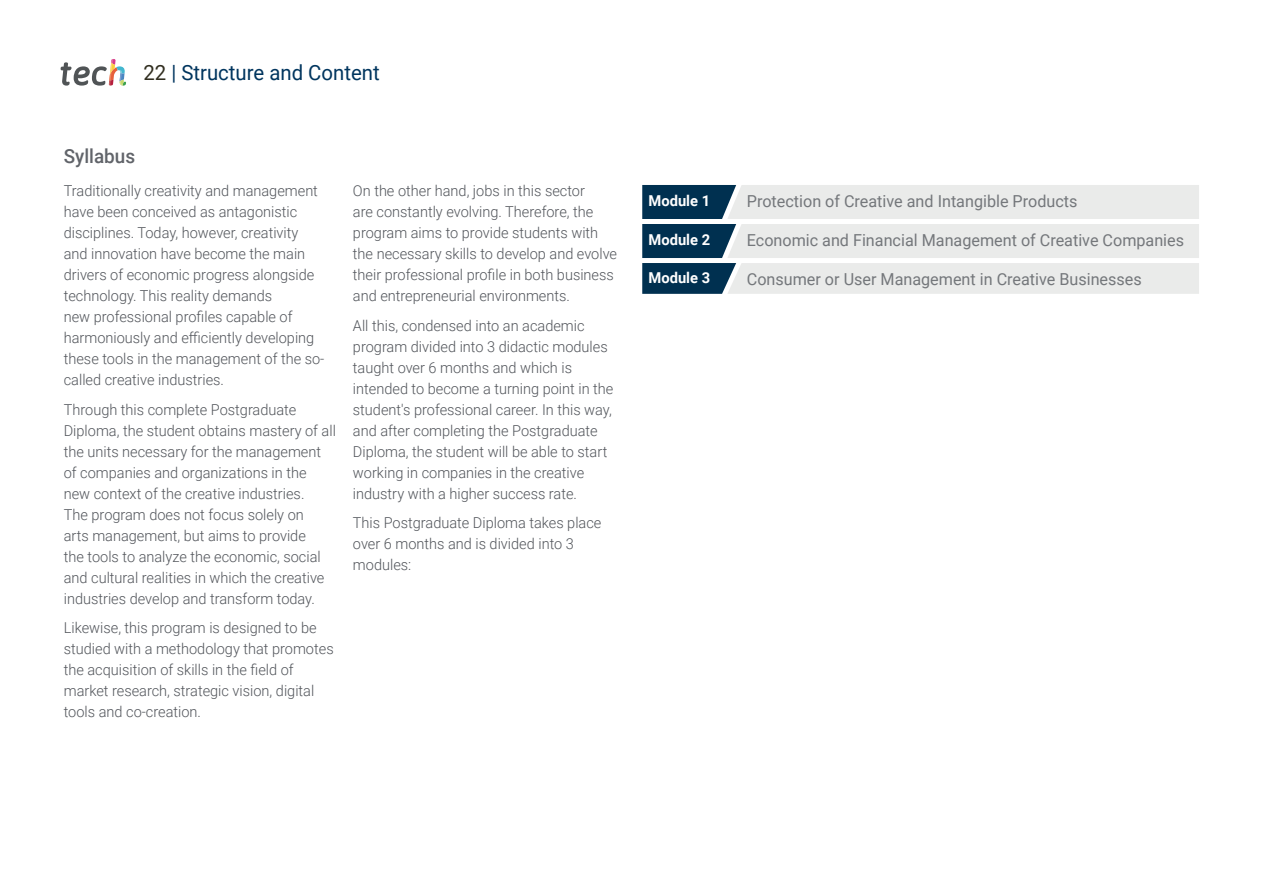
<style>
.page{position:relative;width:1263px;height:893px;background:#fff}
.page>*{position:absolute;margin:0;border:0;box-sizing:border-box;transform-origin:0 0}
.t1{font:21px "Roboto";color:#00355e}
.t2{font:500 19.5px "Roboto";color:#61646a}
.t3{font:16.5px "Roboto";color:#74777b}
.t4{font:300 15px/21px "Roboto";color:#52555b}
.t5{font:700 15px "Roboto";color:#fff}
.s1{color:#312e20}
</style>
<div class="page">
<svg style="left:61px;top:59px;width:65px;height:27px"></svg>
<svg style="left:642px;top:185px;width:557px;height:109px;background:#cbd2d6"></svg>
<h1 class="t1" style="left:144px;top:57px;width:238px"><span class="s1">22</span> | Structure and Content</h1>
<h2 class="t2" style="left:64px;top:143px;width:73px">Syllabus</h2>
<p class="t4" style="left:64px;top:180px;width:262px">Traditionally creativity and management have been conceived as antagonistic disciplines. Today, however, creativity and innovation have become the main drivers of economic progress alongside technology. This reality demands<br>new professional profiles capable of harmoniously and efficiently developing these tools in the management of the so&shy;called creative industries.</p>
<p class="t4" style="left:64px;top:398px;width:274px">Through this complete Postgraduate Diploma, the student obtains mastery of all the units necessary for the management of companies and organizations in the new context of the creative industries.<br>The program does not focus solely on<br>arts management, but aims to provide<br>the tools to analyze the economic, social and cultural realities in which the creative industries develop and transform today.</p>
<p class="t4" style="left:64px;top:617px;width:271px">Likewise, this program is designed to be studied with a methodology that promotes the acquisition of skills in the field of market research, strategic vision, digital tools and co-creation.</p>
<p class="t4" style="left:353px;top:180px;width:266px">On the other hand, jobs in this sector<br>are constantly evolving. Therefore, the program aims to provide students with the necessary skills to develop and evolve their professional profile in both business and entrepreneurial environments.</p>
<p class="t4" style="left:353px;top:314px;width:262px">All this, condensed into an academic program divided into 3 didactic modules taught over 6 months and which is intended to become a turning point in the student's professional career. In this way, and after completing the Postgraduate Diploma, the student will be able to start working in companies in the creative industry with a higher success rate.</p>
<p class="t4" style="left:353px;top:512px;width:250px">This Postgraduate Diploma takes place over 6 months and is divided into 3 modules:</p>
<p class="t5" style="left:649px;top:190px;width:63px">Module 1</p>
<p class="t5" style="left:649px;top:229px;width:63px">Module 2</p>
<p class="t5" style="left:649px;top:267px;width:63px">Module 3</p>
<p class="t3" style="left:747px;top:190px;width:332px">Protection of Creative and Intangible Products</p>
<p class="t3" style="left:747px;top:229px;width:439px">Economic and Financial Management of Creative Companies</p>
<p class="t3" style="left:747px;top:267px;width:396px">Consumer or User Management in Creative Businesses</p>
</div>
